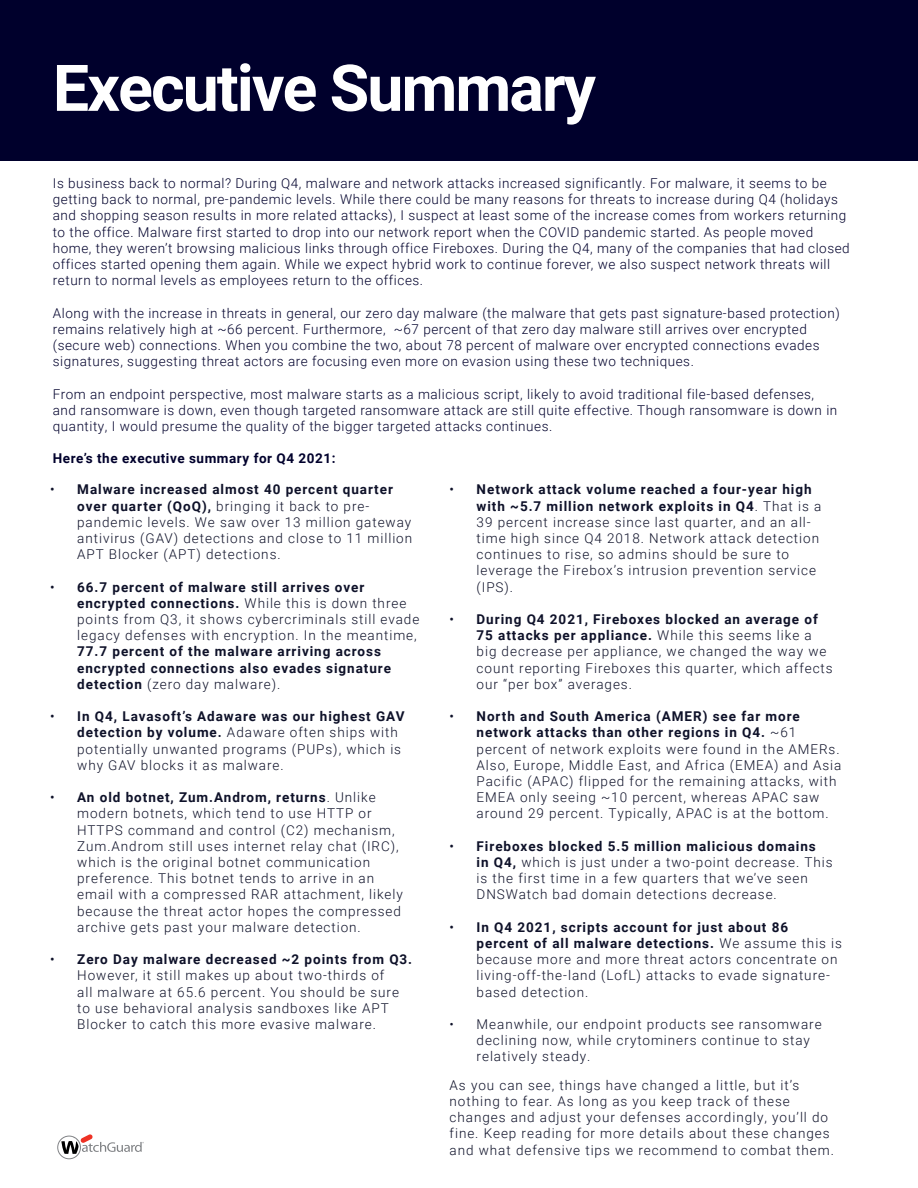
<style>
.page{position:relative;width:918px;height:1188px;background:#fff}
.page>*{position:absolute;margin:0;border:0;box-sizing:border-box;transform-origin:0 0}
.t1{font:700 64.5px "Roboto";letter-spacing:-.03em;color:#fff}
.t2{font:300 13.5px/16.2px "Roboto";letter-spacing:.07em;color:#0e1129}
.t3{font:300 13.5px/16.2px "Roboto";letter-spacing:.04em;color:#00002c}
.t4{font:700 13.5px/16.2px "Roboto";letter-spacing:.07em;color:#0e1129}
.t5{font:700 13.5px "Roboto";letter-spacing:.04em;color:#00002c}
.s1{font-weight:400}
.s2{font-weight:700}
.s3{font-weight:300}
</style>
<div class="page">
<div style="left:0;top:0;width:918px;height:160px;background:#00002c"></div>
<svg style="left:57px;top:1134px;width:87px;height:25px"></svg>
<h1 class="t1" style="left:53px;top:43px;width:545px">Executive Summary</h1>
<p class="t3" style="left:53px;top:175px;width:798px">Is business back to normal? During Q4, malware and network attacks increased significantly. For malware, it seems to be getting back to normal, pre-pandemic levels. While there could be many reasons for threats to increase during Q4 (holidays and shopping season results in more related attacks), I suspect at least some of the increase comes from workers returning to the office. Malware first started to drop into our network report when the COVID pandemic started. As people moved home, they weren’t browsing malicious links through office Fireboxes. During the Q4, many of the companies that had closed offices started opening them again. While we expect hybrid work to continue forever, we also suspect network threats will return to normal levels as employees return to the offices.</p>
<p class="t3" style="left:53px;top:304px;width:788px">Along with the increase in threats in general, our zero day malware (the malware that gets past signature-based protection) remains relatively high at ~66 percent. Furthermore, ~67 percent of that zero day malware still arrives over encrypted (secure web) connections. When you combine the two, about 78 percent of malware over encrypted connections evades signatures, suggesting threat actors are focusing even more on evasion using these two techniques.</p>
<p class="t3" style="left:53px;top:385px;width:786px">From an endpoint perspective, most malware starts as a malicious script, likely to avoid traditional file-based defenses, and ransomware is down, even though targeted ransomware attack are still quite effective. Though ransomware is down in quantity, I would presume the quality of the bigger targeted attacks continues.</p>
<p class="t5" style="left:53px;top:449px;width:284px">Here’s the executive summary for Q4 2021:</p>
<p class="t2" style="left:77px;top:481px;width:336px;text-indent:-27px"><span class="s1">•</span> <span class="s2">Malware increased almost 40 percent quarter over quarter (QoQ),</span> bringing it back to pre&shy;pandemic levels. We saw over 13 million gateway antivirus (GAV) detections and close to 11 million APT Blocker (APT) detections.</p>
<p class="t2" style="left:77px;top:578px;width:344px;text-indent:-27px"><span class="s1">•</span> <span class="s2">66.7 percent of malware still arrives over encrypted connections.</span> While this is down three points from Q3, it shows cybercriminals still evade legacy defenses with encryption. In the meantime,</p>
<p class="t4" style="left:77px;top:643px;width:315px">77.7 percent of the malware arriving across encrypted connections also evades signature detection <span class="s3">(zero day malware).</span></p>
<p class="t2" style="left:77px;top:708px;width:329px;text-indent:-27px"><span class="s1">•</span> <span class="s2">In Q4, Lavasoft’s Adaware was our highest GAV detection by volume.</span> Adaware often ships with potentially unwanted programs (PUPs), which is why GAV blocks it as malware.</p>
<p class="t2" style="left:77px;top:789px;width:327px;text-indent:-27px"><span class="s1">•</span> <span class="s2">An old botnet, Zum.Androm, returns</span>. Unlike modern botnets, which tend to use HTTP or HTTPS command and control (C2) mechanism, Zum.Androm still uses internet relay chat (IRC), which is the original botnet communication preference. This botnet tends to arrive in an email with a compressed RAR attachment, likely because the threat actor hopes the compressed archive gets past your malware detection.</p>
<p class="t2" style="left:77px;top:951px;width:337px;text-indent:-27px"><span class="s1">•</span> <span class="s2">Zero Day malware decreased ~2 points from Q3.<br></span>However, it still makes up about two-thirds of<br>all malware at 65.6 percent. You should be sure to use behavioral analysis sandboxes like APT Blocker to catch this more evasive malware.</p>
<p class="t2" style="left:477px;top:481px;width:346px;text-indent:-27px"><span class="s1">•</span> <span class="s2">Network attack volume reached a four-year high with ~5.7 million network exploits in Q4</span>. That is a 39 percent increase since last quarter, and an all&shy;time high since Q4 2018. Network attack detection continues to rise, so admins should be sure to leverage the Firebox’s intrusion prevention service (IPS).</p>
<p class="t2" style="left:477px;top:611px;width:358px;text-indent:-27px"><span class="s1">•</span> <span class="s2">During Q4 2021, Fireboxes blocked an average of 75 attacks per appliance.</span> While this seems like a big decrease per appliance, we changed the way we count reporting Fireboxes this quarter, which affects our “per box” averages.</p>
<p class="t2" style="left:477px;top:708px;width:366px;text-indent:-27px"><span class="s1">•</span> <span class="s2">North and South America (AMER) see far more network attacks than other regions in Q4.</span> ~61 percent of network exploits were found in the AMERs.<br>Also, Europe, Middle East, and Africa (EMEA) and Asia Pacific (APAC) flipped for the remaining attacks, with EMEA only seeing ~10 percent, whereas APAC saw around 29 percent. Typically, APAC is at the bottom.</p>
<p class="t2" style="left:477px;top:837px;width:357px;text-indent:-27px"><span class="s1">•</span> <span class="s2">Fireboxes blocked 5.5 million malicious domains<br>in Q4,</span> which is just under a two-point decrease. This is the first time in a few quarters that we’ve seen DNSWatch bad domain detections decrease.</p>
<p class="t2" style="left:477px;top:918px;width:367px;text-indent:-27px"><span class="s1">•</span> <span class="s2">In Q4 2021, scripts account for just about 86 percent of all malware detections.</span> We assume this is because more and more threat actors concentrate on living-off-the-land (LofL) attacks to evade signature&shy;based detection.</p>
<p class="t2" style="left:477px;top:1016px;width:347px;text-indent:-27px">• Meanwhile, our endpoint products see ransomware declining now, while crytominers continue to stay relatively steady.</p>
<p class="t2" style="left:450px;top:1076px;width:386px">As you can see, things have changed a little, but it’s nothing to fear. As long as you keep track of these changes and adjust your defenses accordingly, you’ll do fine. Keep reading for more details about these changes and what defensive tips we recommend to combat them.</p>
</div>
